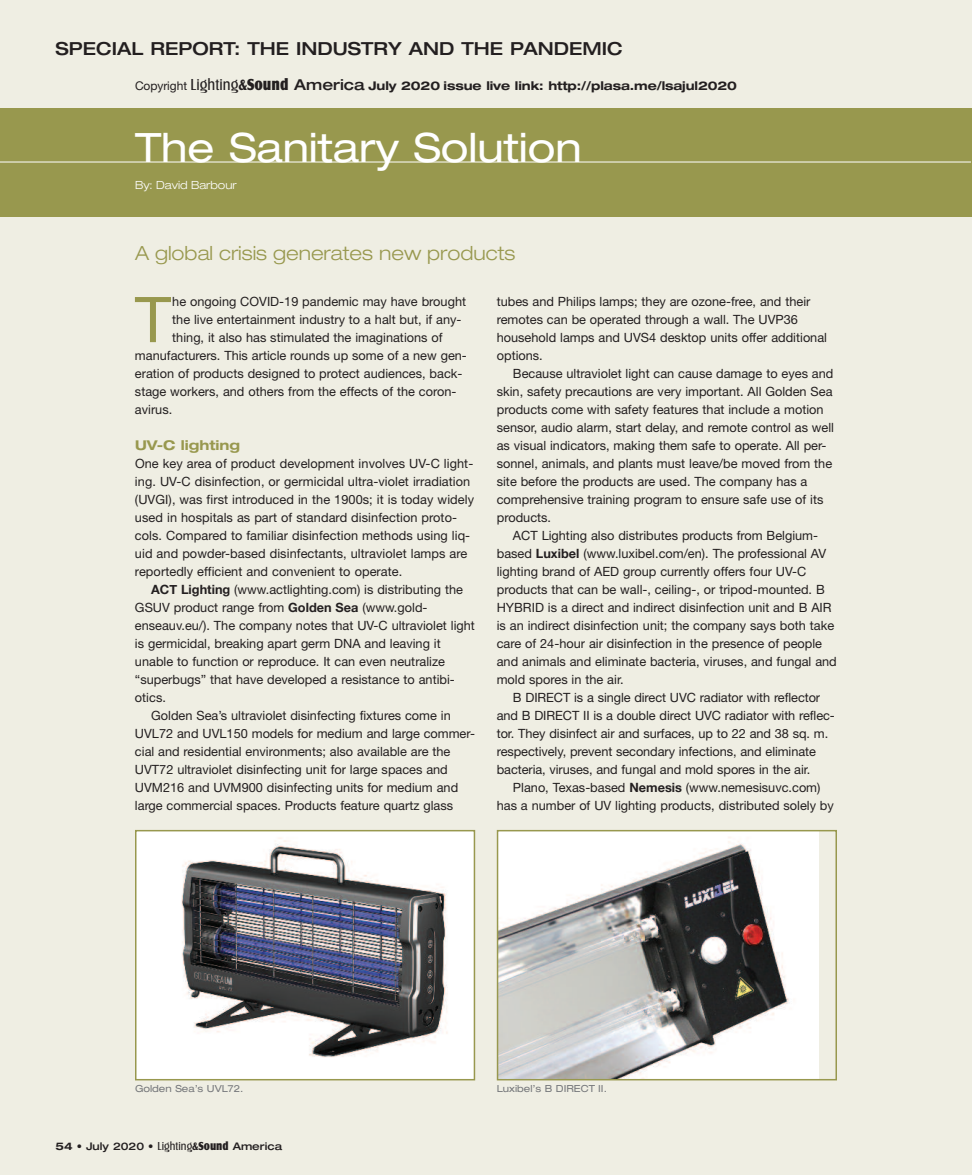
<style>
.page{position:relative;width:972px;height:1175px;background:#fff}
.page>*{position:absolute;margin:0;border:0;box-sizing:border-box;transform-origin:0 0}
.t1{font:63.15px "Helvetica Neue";color:#98984e}
.t2{font:expanded 40.5px "Helvetica Neue";color:#fff}
.t3{font:300 expanded 19.5px "Helvetica Neue";color:#98984e}
.t4{font:500 expanded 18px "Helvetica Neue";color:#231f20}
.t5{font:700 expanded 13.5px "Helvetica Neue";color:#98984e}
.t6{font:12.75px/18px "Helvetica Neue";color:#231f20}
.t7{font:700 expanded 12px "Helvetica Neue";letter-spacing:-.01em;color:#231f20}
.t8{font:300 expanded 11.25px "Helvetica Neue";color:#fff}
.t9{font:500 expanded 10.5px "Helvetica Neue";color:#231f20}
.t10{font:expanded 9.75px "Helvetica Neue";color:#76787b}
.s1{font-weight:400;font-stretch:normal}
.s2{font-family:"Castle T";font-weight:400;font-stretch:normal;font-size:16.5px}
.s3{font-family:"Castle T";font-stretch:normal;font-size:16.5px}
.s4{font-family:"Castle T Ultr";font-weight:400;font-stretch:normal;font-size:16.5px}
.s5{font-weight:500;font-size:15px}
.s6{font-weight:700}
.s7{font-family:"Castle T";font-weight:400;font-stretch:normal;font-size:12px}
.s8{font-family:"Castle T";font-weight:700;font-stretch:normal;font-size:12px}
.s9{font-family:"Castle T Ultr";font-weight:400;font-stretch:normal;font-size:12px}
</style>
<div class="page">
<div style="left:0;top:0;width:972px;height:1174px;background:#efeee3"></div>
<div style="left:0;top:108px;width:971px;height:108px;background:#98984e"></div>
<hr style="left:0;top:162px;width:971px;height:1px;background:#fff">
<img style="left:138px;top:833px;width:334px;height:244px">
<div style="left:135px;top:830px;width:340px;height:250px;border:2px solid #98984e"></div>
<img style="left:500px;top:833px;width:319px;height:244px">
<div style="left:497px;top:830px;width:340px;height:250px;border:2px solid #98984e"></div>
<h3 class="t4" style="left:56px;top:42px;width:569px">SPECIAL REPORT: THE INDUSTRY AND THE PANDEMIC</h3>
<p class="t7" style="left:135px;top:81px;width:603px"><span class="s1">Copyright</span> <span class="s2">Lighting</span><span class="s3">&amp;</span><span class="s4">Sound</span> <span class="s5">America</span> July 2020 issue live link: http://plasa.me/lsajul2020</p>
<h2 class="t2" style="left:135px;top:133px;width:448px">The Sanitary Solution</h2>
<p class="t8" style="left:135px;top:181px;width:103px">By: David Barbour</p>
<h3 class="t3" style="left:135px;top:245px;width:382px">A global crisis generates new products</h3>
<h1 class="t1" style="left:135px;top:297px;width:38px">T</h1>
<p class="t6" style="left:172px;top:294px;width:295px">he ongoing COVID-19 pandemic may have brought</p>
<p class="t6" style="left:172px;top:312px;width:291px">the live entertainment industry to a halt but, if any-</p>
<p class="t6" style="left:172px;top:330px;width:272px">thing, it also has stimulated the imaginations of</p>
<p class="t6" style="left:135px;top:348px;width:333px">manufacturers. This article rounds up some of a new gen-</p>
<p class="t6" style="left:135px;top:366px;width:329px">eration of products designed to protect audiences, back-</p>
<p class="t6" style="left:135px;top:384px;width:323px">stage workers, and others from the effects of the coron-</p>
<p class="t6" style="left:135px;top:402px;width:39px">avirus.</p>
<p class="t5" style="left:135px;top:440px;width:106px">UV-C lighting</p>
<p class="t6" style="left:135px;top:456px;width:341px">One key area of product development involves UV-C light&shy;ing. UV-C disinfection, or germicidal ultra-violet irradiation (UVGI), was first introduced in the 1900s; it is today widely used in hospitals as part of standard disinfection proto&shy;cols. Compared to familiar disinfection methods using liq&shy;uid and powder-based disinfectants, ultraviolet lamps are reportedly efficient and convenient to operate.</p>
<p class="t6" style="left:151px;top:582px;width:313px"><span class="s6">ACT Lighting</span> (www.actlighting.com) is distributing the</p>
<p class="t6" style="left:135px;top:600px;width:294px">GSUV product range from <span class="s6">Golden Sea</span> (www.gold-</p>
<p class="t6" style="left:135px;top:618px;width:341px">enseauv.eu/). The company notes that UV-C ultraviolet light</p>
<p class="t6" style="left:135px;top:636px;width:307px">is germicidal, breaking apart germ DNA and leaving it</p>
<p class="t6" style="left:135px;top:654px;width:312px">unable to function or reproduce. It can even neutralize</p>
<p class="t6" style="left:135px;top:672px;width:321px">“superbugs” that have developed a resistance to antibi-</p>
<p class="t6" style="left:135px;top:690px;width:32px">otics.</p>
<p class="t6" style="left:151px;top:708px;width:301px">Golden Sea’s ultraviolet disinfecting fixtures come in</p>
<p class="t6" style="left:135px;top:726px;width:342px">UVL72 and UVL150 models for medium and large commer-</p>
<p class="t6" style="left:135px;top:744px;width:317px">cial and residential environments; also available are the</p>
<p class="t6" style="left:135px;top:762px;width:314px">UVT72 ultraviolet disinfecting unit for large spaces and</p>
<p class="t6" style="left:135px;top:780px;width:325px">UVM216 and UVM900 disinfecting units for medium and</p>
<p class="t6" style="left:135px;top:798px;width:320px">large commercial spaces. Products feature quartz glass</p>
<p class="t6" style="left:497px;top:294px;width:332px">tubes and Philips lamps; they are ozone-free, and their remotes can be operated through a wall. The UVP36 household lamps and UVS4 desktop units offer additional options.</p>
<p class="t6" style="left:497px;top:366px;width:339px;text-indent:16px">Because ultraviolet light can cause damage to eyes and skin, safety precautions are very important. All Golden Sea products come with safety features that include a motion sensor, audio alarm, start delay, and remote control as well as visual indicators, making them safe to operate. All per&shy;sonnel, animals, and plants must leave/be moved from the site before the products are used. The company has a comprehensive training program to ensure safe use of its products.</p>
<p class="t6" style="left:497px;top:528px;width:342px;text-indent:16px">ACT Lighting also distributes products from Belgium&shy;based <span class="s6">Luxibel</span> (www.luxibel.com/en). The professional AV lighting brand of AED group currently offers four UV-C products that can be wall-, ceiling-, or tripod-mounted. B HYBRID is a direct and indirect disinfection unit and B AIR is an indirect disinfection unit; the company says both take care of 24-hour air disinfection in the presence of people and animals and eliminate bacteria, viruses, and fungal and mold spores in the air.</p>
<p class="t6" style="left:497px;top:690px;width:340px;text-indent:16px">B DIRECT is a single direct UVC radiator with reflector and B DIRECT II is a double direct UVC radiator with reflec&shy;tor. They disinfect air and surfaces, up to 22 and 38 sq. m. respectively, prevent secondary infections, and eliminate bacteria, viruses, and fungal and mold spores in the air.</p>
<p class="t6" style="left:497px;top:780px;width:339px;text-align:center">Plano, Texas-based <span class="s6">Nemesis</span> (www.nemesisuvc.com)<br>has a number of UV lighting products, distributed solely by</p>
<p class="t10" style="left:135px;top:1085px;width:110px">Golden Sea’s UVL72.</p>
<p class="t10" style="left:497px;top:1085px;width:112px">Luxibel’s B DIRECT II.</p>
<p class="t9" style="left:56px;top:1142px;width:228px"><span class="s6">54</span> • July 2020 • <span class="s7">Lighting</span><span class="s8">&amp;</span><span class="s9">Sound</span> America</p>
</div>
